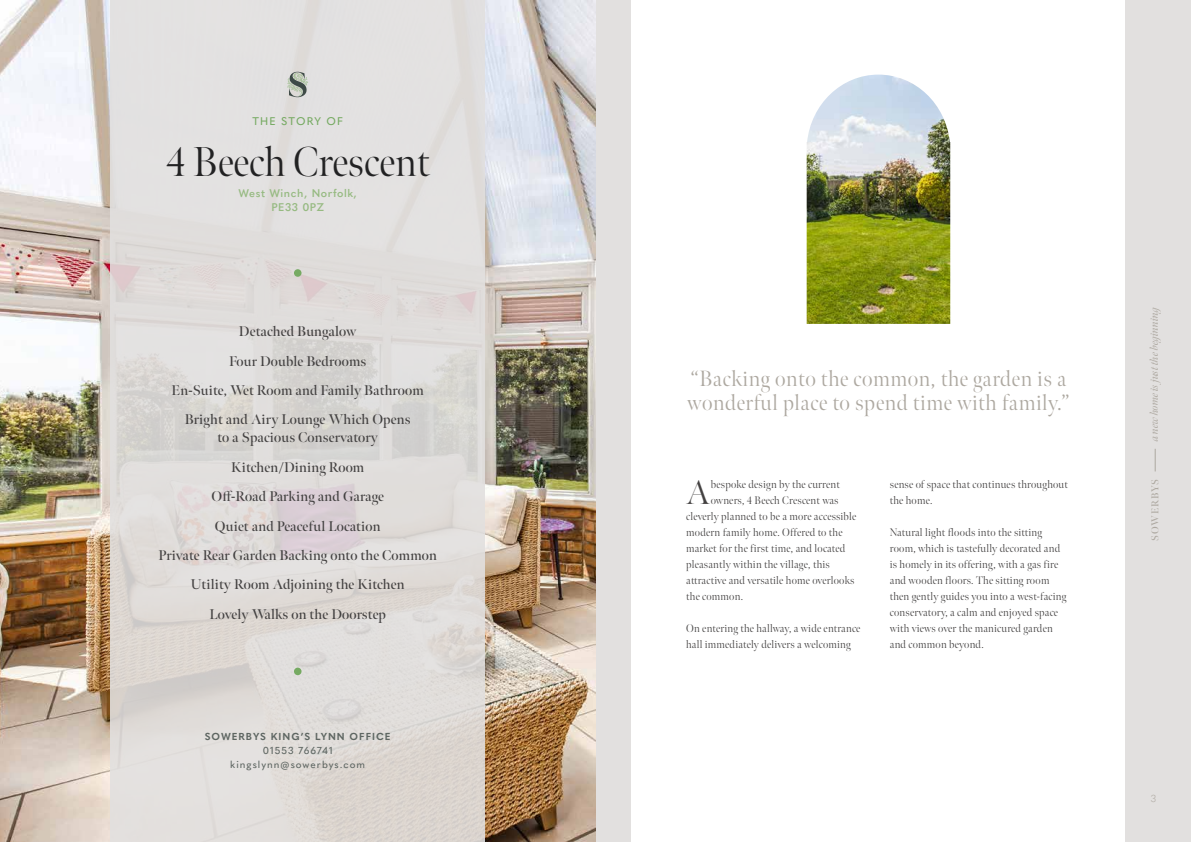
<style>
.page{position:relative;width:1191px;height:842px;background:#fff}
.page>*{position:absolute;margin:0;border:0;box-sizing:border-box;transform-origin:0 0}
.t1{font:300 41.5px "Meno Banner";color:#222223}
.t2{font:300 34px "Meno Banner";color:#434141}
.t3{font:300 22px/24px "Meno Banner";letter-spacing:.025em;color:#ada8a0}
.t4{font:600 14px/29.3px "Meno Banner";letter-spacing:.01em;color:#434141;text-align:center}
.t5{font:300 11px/16px "Meno Banner";letter-spacing:.02em;color:#434141}
.t6{font:italic 11px "Meno Banner";letter-spacing:-.01em;color:#ada8a0}
.t7{font:600 11px/14px "Quasimoda";letter-spacing:.05em;color:#96ba81;text-align:center}
.t8{font:500 11px "Quasimoda";letter-spacing:.1em;color:#76aa62}
.t9{font:500 10px/14px "Quasimoda";letter-spacing:.1em;color:#5e6662;text-align:center}
.t10{font:700 10px "Quasimoda";letter-spacing:.1em;color:#5e6662}
.t11{font:600 10px "Meno Banner";letter-spacing:.08em;color:#ada8a0}
.t12{font:300 10px "Quasimoda";color:#ada8a0}
</style>
<div class="page">
<div style="left:595px;top:0;width:596px;height:842px;background:#e2e0df"></div>
<svg style="left:1155px;top:449px;width:1px;height:22px"></svg>
<img style="left:0;top:0;width:595px;height:842px">
<div style="left:111px;top:0;width:374px;height:842px;background:#e2e0df"></div>
<div style="left:294px;top:269px;width:7px;height:8px;background:#76aa62;border-radius:50%"></div>
<div style="left:294px;top:668px;width:7px;height:7px;background:#76aa62;border-radius:50%"></div>
<svg style="left:287px;top:72px;width:21px;height:25px"></svg>
<div style="left:631px;top:0;width:494px;height:842px;background:#fff"></div>
<img style="left:806px;top:75px;width:144px;height:249px">
<p class="t8" style="left:252px;top:113px;width:92px">THE STORY OF</p>
<h1 class="t1" style="left:166px;top:137px;width:265px">4 Beech Crescent</h1>
<p class="t7" style="left:239px;top:186px;width:120px">West Winch, Norfolk,<br>PE33 0PZ</p>
<p class="t4" style="left:172px;top:317px;width:254px">Detached Bungalow<br>Four Double Bedrooms<br>En-Suite, Wet Room and Family Bathroom<br>Bright and Airy Lounge Which Opens</p>
<p class="t4" style="left:158px;top:423px;width:280px">to a Spacious Conservatory<br>Kitchen/Dining Room<br>Off-Road Parking and Garage<br>Quiet and Peaceful Location<br>Private Rear Garden Backing onto the Common<br>Utility Room Adjoining the Kitchen<br>Lovely Walks on the Doorstep</p>
<p class="t10" style="left:205px;top:728px;width:187px">SOWERBYS KING’S LYNN OFFICE</p>
<p class="t9" style="left:230px;top:742px;width:136px">01553 766741 kingslynn@sowerbys.com</p>
<h3 class="t3" style="left:687px;top:367px;width:384px">“Backing onto the common, the garden is a wonderful place to spend time with family.”</h3>
<h2 class="t2" style="left:686px;top:472px;width:25px">A</h2>
<p class="t5" style="left:710px;top:477px;width:131px">bespoke design by the current</p>
<p class="t5" style="left:710px;top:493px;width:129px">owners, 4 Beech Crescent was</p>
<p class="t5" style="left:686px;top:509px;width:172px">cleverly planned to be a more accessible</p>
<p class="t5" style="left:686px;top:525px;width:158px">modern family home. Offered to the</p>
<p class="t5" style="left:686px;top:541px;width:161px">market for the first time, and located</p>
<p class="t5" style="left:686px;top:557px;width:145px">pleasantly within the village, this</p>
<p class="t5" style="left:686px;top:573px;width:170px">attractive and versatile home overlooks</p>
<p class="t5" style="left:686px;top:589px;width:58px">the common.</p>
<p class="t5" style="left:686px;top:621px;width:176px">On entering the hallway, a wide entrance hall immediately delivers a welcoming</p>
<p class="t5" style="left:889px;top:477px;width:180px">sense of space that continues throughout the home.</p>
<p class="t5" style="left:889px;top:525px;width:178px">Natural light floods into the sitting room, which is tastefully decorated and is homely in its offering, with a gas fire and wooden floors. The sitting room then gently guides you into a west-facing conservatory, a calm and enjoyed space with views over the manicured garden and common beyond.</p>
<p class="t6" style="left:1147px;top:441px;width:138px;rotate:-90deg">a new home is just the beginning</p>
<p class="t11" style="left:1149px;top:541px;width:63px;rotate:-90deg">SOWERBYS</p>
<p class="t12" style="left:1150px;top:791px;width:7px">3</p>
</div>
